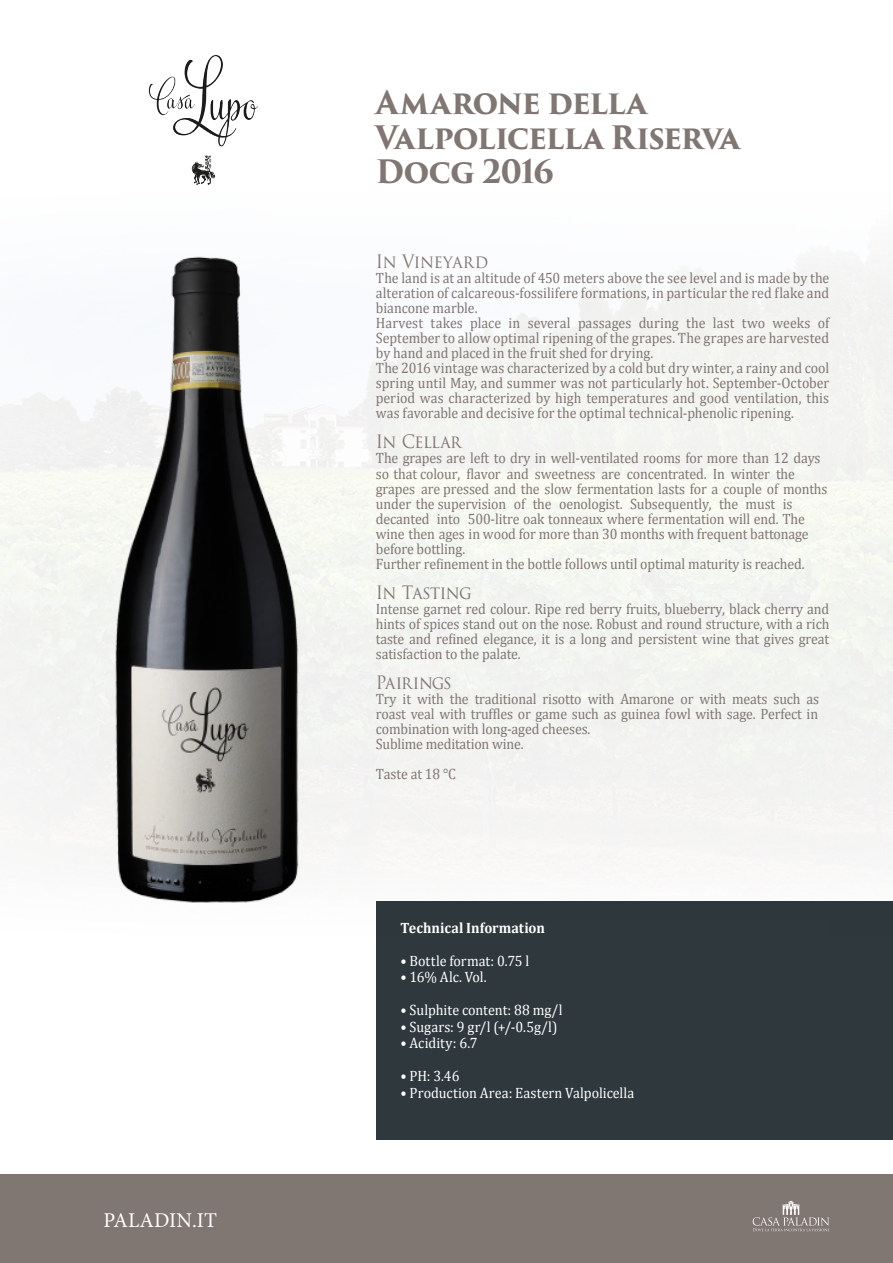
<style>
.page{position:relative;width:893px;height:1263px;background:#fff}
.page>*{position:absolute;margin:0;border:0;box-sizing:border-box;transform-origin:0 0}
.t1{font:700 31.5px/34.5px "Trajan Pro 3";letter-spacing:-.035em;color:#807672;scale:.96 1}
.t2{font:21px "Minion Pro";color:#fff}
.t3{font:18px "Trajan Pro 3";letter-spacing:-.04em;color:#807672;scale:.93 1}
.t4{font:18px "Trajan Pro 3";letter-spacing:-.02em;color:#807672;scale:.93 1}
.t5{font:18px "Trajan Pro 3";letter-spacing:-.08em;color:#807672;scale:.93 1}
.t6{font:15px/15px "Cambria";letter-spacing:-.01em;color:#807672;scale:.93 1}
.t7{font:15px "Cambria";color:#fff;scale:.94 1}
.t8{font:700 15px "Cambria";letter-spacing:.005em;color:#fff;scale:.94 1}
</style>
<div class="page">
<div style="left:0;top:1174px;width:893px;height:89px;background:#807672"></div>
<div style="left:376px;top:901px;width:517px;height:239px;background:#2f383c"></div>
<svg style="left:753px;top:1201px;width:76px;height:30px"></svg>
<img style="left:148px;top:54px;width:110px;height:132px">
<img style="left:92px;top:255px;width:230px;height:647px">
<p class="t2" style="left:103px;top:1207px;width:115px">PALADIN.IT</p>
<p class="t1" style="left:376px;top:87px;width:381px">Amarone della<br>Valpolicella Riserva<br>Docg 2016</p>
<p class="t4" style="left:376px;top:250px;width:122px">In Vineyard</p>
<p class="t6" style="left:376px;top:271px;width:489px">The land is at an altitude of 450 meters above the see level and is made by the alteration of calcareous-fossilifere formations, in particular the red flake and biancone marble.<br>Harvest takes place in several passages during the last two weeks of September to allow optimal ripening of the grapes. The grapes are harvested by hand and placed in the fruit shed for drying.<br>The 2016 vintage was characterized by a cold but dry winter, a rainy and cool spring until May, and summer was not particularly hot. September-October period was characterized by high temperatures and good ventilation, this was favorable and decisive for the optimal technical-phenolic ripening.</p>
<p class="t3" style="left:376px;top:430px;width:94px">In Cellar</p>
<p class="t6" style="left:376px;top:451px;width:487px">The grapes are left to dry in well-ventilated rooms for more than 12 days so that colour, flavor and sweetness are concentrated. In winter the grapes are pressed and the slow fermentation lasts for a couple of months under the supervision of the oenologist. Subsequently, the must is decanted into 500-litre oak tonneaux where fermentation will end. The wine then ages in wood for more than 30 months with frequent battonage before bottling.<br>Further refinement in the bottle follows until optimal maturity is reached.</p>
<p class="t3" style="left:376px;top:580px;width:105px">In Tasting</p>
<p class="t6" style="left:376px;top:601px;width:489px;text-align:justify">Intense garnet red colour. Ripe red berry fruits, blueberry, black cherry and hints of spices stand out on the nose. Robust and round structure, with a rich taste and refined elegance, it is a long and persistent wine that gives great satisfaction to the palate.</p>
<p class="t5" style="left:376px;top:670px;width:83px">Pairings</p>
<p class="t6" style="left:376px;top:691px;width:478px">Try it with the traditional risotto with Amarone or with meats such as roast veal with truffles or game such as guinea fowl with sage. Perfect in combination with long-aged cheeses.<br>Sublime meditation wine.</p>
<p class="t6" style="left:376px;top:766px;width:88px">Taste at 18 °C</p>
<p class="t8" style="left:401px;top:918px;width:155px">Technical Information</p>
<p class="t7" style="left:401px;top:952px;width:139px">• Bottle format: 0.75 l</p>
<p class="t7" style="left:401px;top:968px;width:93px">• 16% Alc. Vol.</p>
<p class="t7" style="left:401px;top:1001px;width:174px">• Sulphite content: 88 mg/l</p>
<p class="t7" style="left:401px;top:1018px;width:168px">• Sugars: 9 gr/l (+/-0.5g/l)</p>
<p class="t7" style="left:401px;top:1034px;width:84px">• Acidity: 6.7</p>
<p class="t7" style="left:401px;top:1067px;width:64px">• PH: 3.46</p>
<p class="t7" style="left:401px;top:1084px;width:250px">• Production Area: Eastern Valpolicella</p>
</div>
